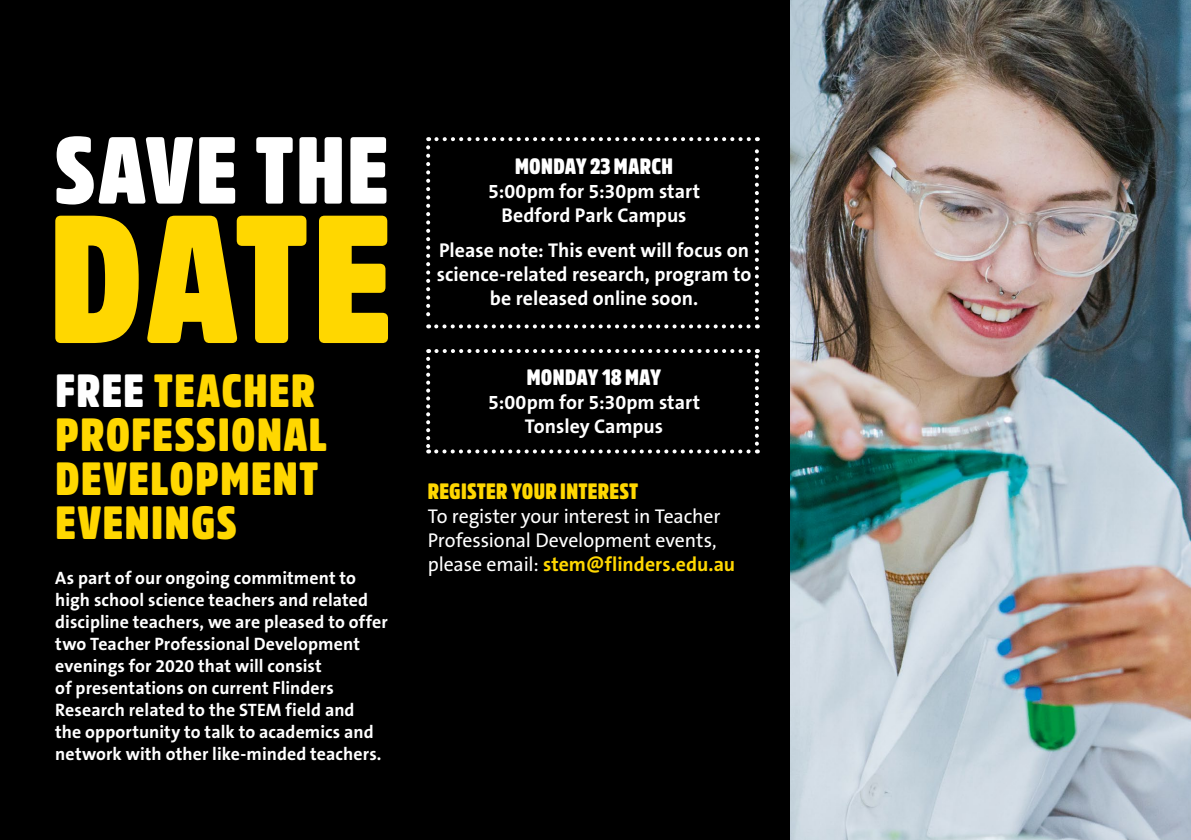
<style>
.page{position:relative;width:1191px;height:840px;background:#fff}
.page>*{position:absolute;margin:0;border:0;box-sizing:border-box;transform-origin:0 0}
.t1{font:900 46px/44px "Amsi Pro Cond";letter-spacing:.03em;color:#ffd700}
.t2{font:900 22px "Amsi Pro Cond";letter-spacing:.015em;color:#fff}
.t3{font:900 22px "Amsi Pro Cond";letter-spacing:.01em;color:#ffd700}
.t4{font:700 20px/24px "The Sans B7";color:#fff;text-align:center}
.t5{font:20px/24px "The Sans B5 Plain";letter-spacing:-.005em;color:#fff}
.t6{font:700 20px "The Sans B7";color:#ffd700}
.t7{font:700 18px/22px "The Sans B7";letter-spacing:.005em;color:#fff}
.s1{color:#fff}
.s2{font-family:"The Sans B5 Plain";font-weight:400;color:#fff}
</style>
<div class="page">
<div style="left:0;top:0;width:1191px;height:839px;background:#000"></div>
<svg style="left:57px;top:136px;width:329px;height:68px"></svg>
<svg style="left:55px;top:215px;width:333px;height:128px;fill:#ffd700"></svg>
<svg style="left:426px;top:147px;width:4px;height:181px"></svg>
<svg style="left:436px;top:324px;width:322px;height:4px"></svg>
<svg style="left:755px;top:137px;width:4px;height:181px"></svg>
<svg style="left:428px;top:137px;width:321px;height:4px"></svg>
<svg style="left:426px;top:349px;width:333px;height:104px"></svg>
<img style="left:790px;top:0;width:401px;height:839px">
<h1 class="t1" style="left:56px;top:367px;width:273px"><span class="s1">FREE</span> TEACHER<br>PROFESSIONAL<br>DEVELOPMENT<br>EVENINGS</h1>
<p class="t7" style="left:55px;top:567px;width:334px">As part of our ongoing commitment to high school science teachers and related discipline teachers, we are pleased to offer two Teacher Professional Development evenings for 2020 that will consist<br>of presentations on current Flinders Research related to the STEM field and<br>the opportunity to talk to academics and network with other like-minded teachers.</p>
<p class="t2" style="left:515px;top:150px;width:159px">MONDAY 23 MARCH</p>
<p class="t4" style="left:488px;top:179px;width:214px">5:00pm for 5:30pm start<br>Bedford Park Campus</p>
<p class="t4" style="left:437px;top:239px;width:316px">Please note: This event will focus on science-related research, program to be released online soon.</p>
<p class="t2" style="left:527px;top:362px;width:136px">MONDAY 18 MAY</p>
<p class="t4" style="left:488px;top:391px;width:214px">5:00pm for 5:30pm start<br>Tonsley Campus</p>
<p class="t3" style="left:428px;top:476px;width:212px">REGISTER YOUR INTEREST</p>
<p class="t5" style="left:428px;top:504px;width:294px">To register your interest in Teacher<br>Professional Development events,</p>
<p class="t6" style="left:428px;top:553px;width:309px"><span class="s2">please email:</span> stem@flinders.edu.au</p>
</div>
